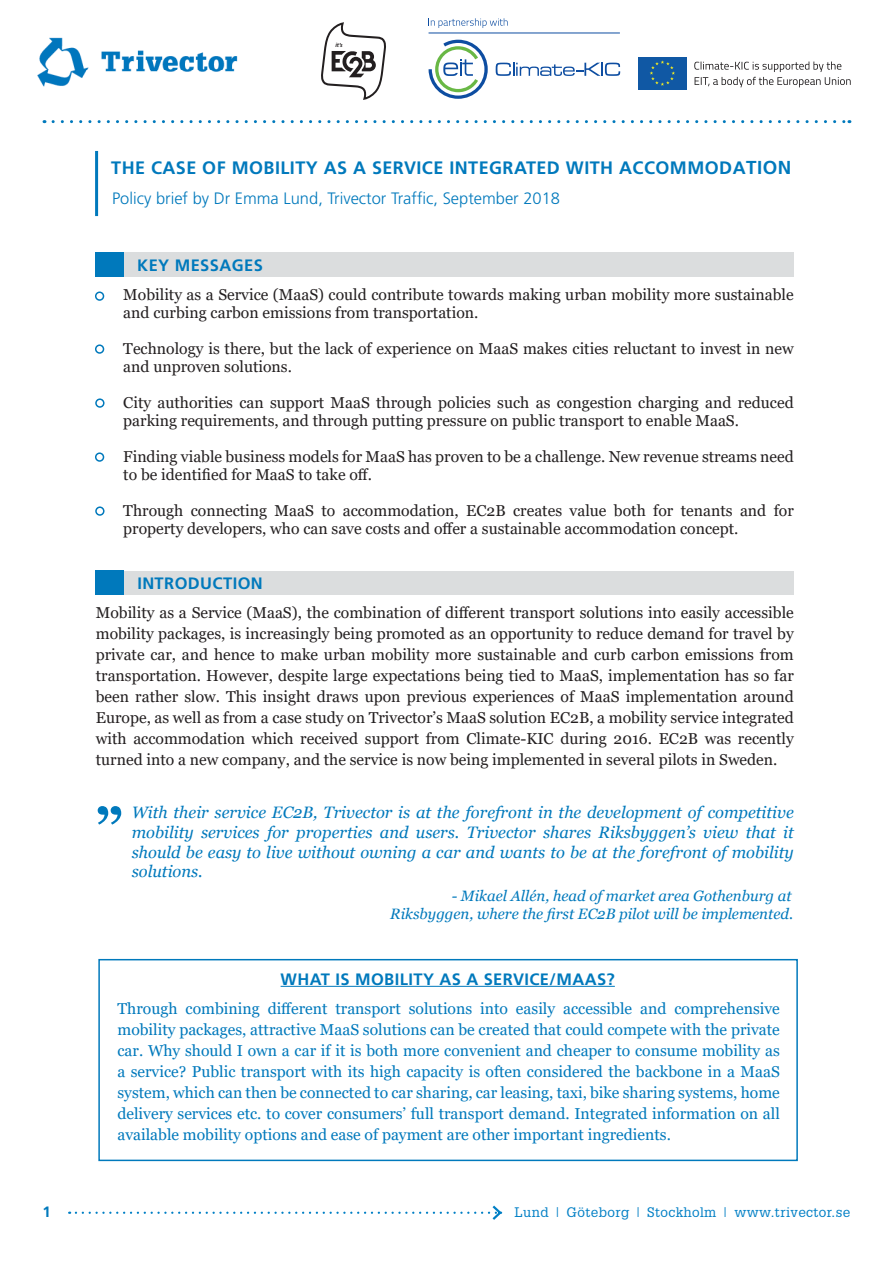
<style>
.page{position:relative;width:893px;height:1263px;background:#fff}
.page>*{position:absolute;margin:0;border:0;box-sizing:border-box;transform-origin:0 0}
.t1{font:700 54px "Georgia";color:#0079bc}
.t2{font:700 18px "Frutiger";letter-spacing:.025em;color:#0079bc}
.t3{font:italic 16.5px/19.8px "Georgia";color:#0079bc;text-align:justify}
.t4{font:300 16.5px "Frutiger";color:#0079bc}
.t5{font:700 16.5px "Frutiger";letter-spacing:.025em;color:#0079bc}
.t6{font:15.75px/21px "Georgia";color:#231f20}
.t7{font:15.75px/21px "Georgia";color:#0079bc;text-align:justify}
.t8{font:italic 15px "Georgia";color:#0079bc}
.t9{font:700 15px "Frutiger";color:#0079bc}
.t10{font:13.5px "Glypha LT Std";letter-spacing:.03em;color:#007fc5}
.t11{font:italic 700 5.7px "Frutiger LT Std";color:#231f20}
.s1{font-size:18.75px}
</style>
<div class="page">
<svg style="left:53px;top:120px;width:797px;height:3px"></svg>
<img style="left:37px;top:37px;width:201px;height:50px">
<svg style="left:429px;top:40px;width:59px;height:59px"></svg>
<svg style="left:496px;top:63px;width:124px;height:13px"></svg>
<hr style="left:429px;top:33px;width:191px;height:1px;background:#0d4da1">
<svg style="left:428px;top:18px;width:80px;height:10px"></svg>
<svg style="left:694px;top:62px;width:157px;height:25px"></svg>
<div style="left:638px;top:57px;width:49px;height:32px;background:#1058a4"></div>
<svg style="left:650px;top:60px;width:25px;height:26px"></svg>
<svg style="left:76px;top:1205px;width:427px;height:15px"></svg>
<div style="left:98px;top:959px;width:700px;height:202px;border:2px solid #0079bc"></div>
<div style="left:95px;top:252px;width:699px;height:24px;background:#dbddde"></div>
<div style="left:95px;top:252px;width:28px;height:24px;background:#0079bc"></div>
<div style="left:96px;top:571px;width:698px;height:24px;background:#dbddde"></div>
<div style="left:95px;top:571px;width:28px;height:24px;background:#0079bc"></div>
<hr style="left:281px;top:986px;width:334px;height:1px;background:#0079bc">
<div style="left:95px;top:291px;width:9px;height:10px;border:2px solid #0079bc;border-radius:50%"></div>
<svg style="left:321px;top:22px;width:65px;height:78px"></svg>
<div style="left:95px;top:344px;width:9px;height:10px;border:2px solid #0079bc;border-radius:50%"></div>
<div style="left:95px;top:398px;width:10px;height:10px;border:2px solid #0079bc;border-radius:50%"></div>
<div style="left:95px;top:452px;width:9px;height:10px;border:2px solid #0079bc;border-radius:50%"></div>
<div style="left:95px;top:506px;width:10px;height:10px;border:2px solid #0079bc;border-radius:50%"></div>
<hr style="left:95px;top:151px;width:3px;height:65px;background:#0079bc">
<p class="t11" style="left:335px;top:42px;width:9px">it’s</p>
<p class="t2" style="left:111px;top:157px;width:682px">THE CASE OF MOBILITY AS A SERVICE INTEGRATED WITH ACCOMMODA<span class="s1">TION</span></p>
<p class="t4" style="left:112px;top:189px;width:449px">Policy brief by Dr Emma Lund, Trivector Traffic, September 2018</p>
<p class="t5" style="left:137px;top:255px;width:127px">KEY MESSAGES</p>
<p class="t6" style="left:123px;top:286px;width:672px;line-height:18px">Mobility as a Service (MaaS) could contribute towards making urban mobility more sustainable and curbing carbon emissions from transportation.</p>
<p class="t6" style="left:123px;top:340px;width:672px;line-height:18px">Technology is there, but the lack of experience on MaaS makes cities reluctant to invest in new and unproven solutions.</p>
<p class="t6" style="left:123px;top:394px;width:672px;line-height:18px">City authorities can support MaaS through policies such as congestion charging and reduced parking requirements, and through putting pressure on public transport to enable MaaS.</p>
<p class="t6" style="left:123px;top:448px;width:672px;line-height:18px">Finding viable business models for MaaS has proven to be a challenge. New revenue streams need to be identified for MaaS to take off.</p>
<p class="t6" style="left:123px;top:502px;width:672px;line-height:18px">Through connecting MaaS to accommodation, EC2B creates value both for tenants and for property developers, who can save costs and offer a sustainable accommodation concept.</p>
<p class="t5" style="left:137px;top:574px;width:127px">INTRODUCTION</p>
<p class="t6" style="left:96px;top:602px;width:699px;text-align:justify">Mobility as a Service (MaaS), the combination of different transport solutions into easily accessible mobility packages, is increasingly being promoted as an opportunity to reduce demand for travel by private car, and hence to make urban mobility more sustainable and curb carbon emissions from transportation. However, despite large expectations being tied to MaaS, implementation has so far been rather slow. This insight draws upon previous experiences of MaaS implementation around Europe, as well as from a case study on Trivector’s MaaS solution EC2B, a mobility service integrated with accommodation which received support from Climate-KIC during 2016. EC2B was recently turned into a new company, and the service is now being implemented in several pilots in Sweden.</p>
<p class="t1" style="left:95px;top:793px;width:30px">”</p>
<p class="t3" style="left:132px;top:802px;width:663px">With their service EC2B, Trivector is at the forefront in the development of competitive mobility services for properties and users. Trivector shares Riksbyggen’s view that it should be easy to live without owning a car and wants to be at the forefront of mobility solutions.</p>
<p class="t8" style="left:452px;top:886px;width:341px">- Mikael Allén, head of market area Gothenburg at</p>
<p class="t8" style="left:390px;top:904px;width:404px">Riksbyggen, where the first EC2B pilot will be implemented.</p>
<p class="t5" style="left:281px;top:969px;width:336px">WHAT IS MOBILITY AS A SERVICE/MAAS?</p>
<p class="t7" style="left:117px;top:998px;width:664px">Through combining different transport solutions into easily accessible and comprehensive mobility packages, attractive MaaS solutions can be created that could compete with the private car. Why should I own a car if it is both more convenient and cheaper to consume mobility as a service? Public transport with its high capacity is often considered the backbone in a MaaS system, which can then be connected to car sharing, car leasing, taxi, bike sharing systems, home delivery services etc. to cover consumers’ full transport demand. Integrated information on all available mobility options and ease of payment are other important ingredients.</p>
<p class="t9" style="left:43px;top:1203px;width:10px">1</p>
<p class="t10" style="left:514px;top:1204px;width:338px">Lund | Göteborg | Stockholm | www.trivector.se</p>
</div>
